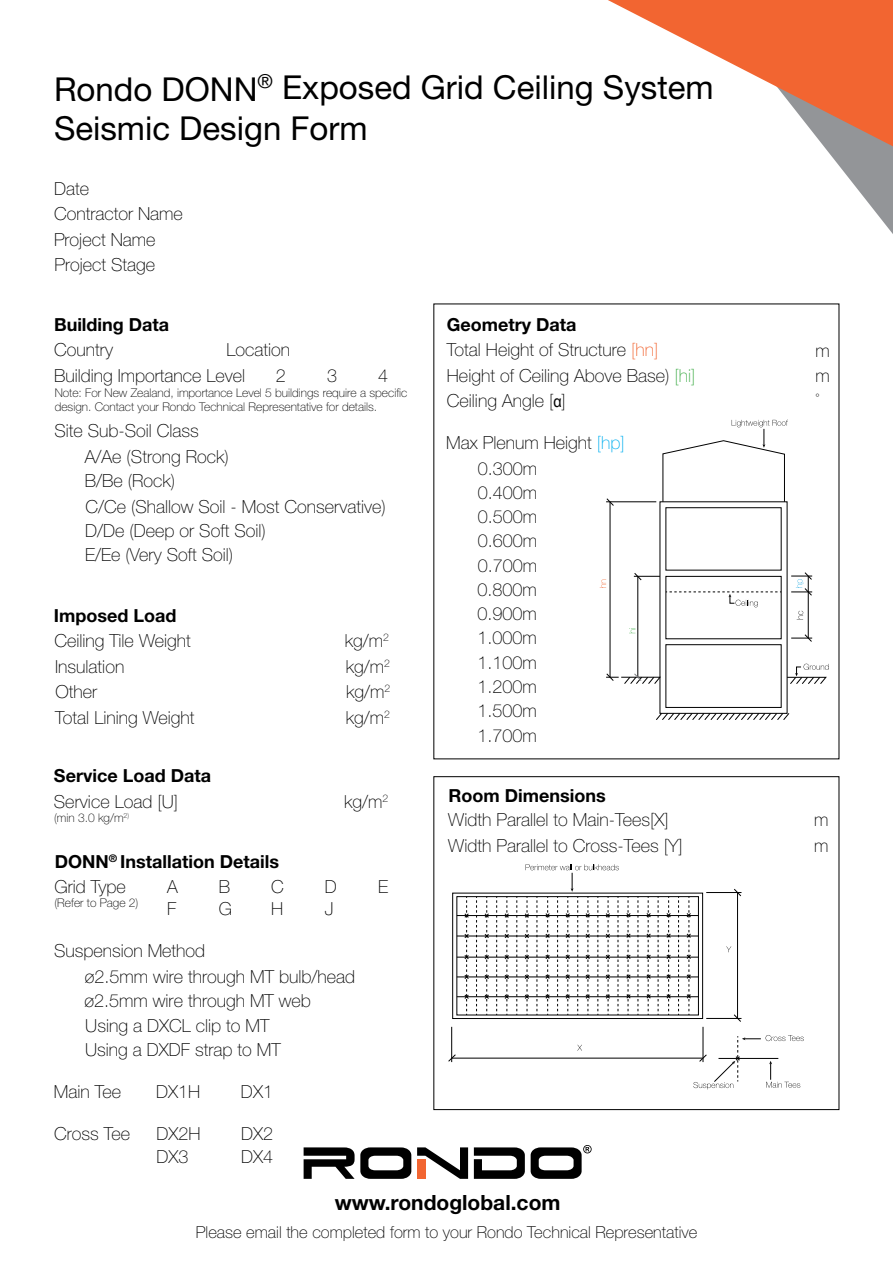
<style>
.page{position:relative;width:893px;height:1263px;background:#fff}
.page>*{position:absolute;margin:0;border:0;box-sizing:border-box;transform-origin:0 0}
.t1{font:33px/41.1px "Helvetica Neue LT Std";color:#000}
.t2{font:700 21px "Helvetica Neue LT Std";color:#000}
.t3{font:100 18px/25.5px "Helvetica Neue LT Std";color:#000}
.t4{font:700 18px/24.6px "Helvetica Neue LT Std";color:#000}
.t5{font:100 16.5px "Helvetica Neue LT Std";color:#000}
.t6{font:100 12px/14.4px "Helvetica Neue LT Std";color:#000}
.t7{font:100 10.5px "Helvetica Neue LT Std";color:#000}
.s1{font-weight:100}
.s2{font-weight:700}
.s3{color:#f26531}
.s4{color:#41ad49}
.s5{font-family:"Arial Narrow";font-weight:400;font-size:16.5px}
.s6{color:#00aeef}
</style>
<div class="page">
<svg style="left:684px;top:146px;width:209px;height:451px"></svg>
<svg style="left:608px;top:0;width:285px;height:146px"></svg>
<div style="left:434px;top:776px;width:405px;height:334px;border:1px solid #000"></div>
<div style="left:665px;top:507px;width:117px;height:63px;border:1px solid #000"></div>
<div style="left:665px;top:576px;width:117px;height:63px;border:1px solid #000"></div>
<div style="left:665px;top:644px;width:117px;height:64px;border:1px solid #000"></div>
<svg style="left:656px;top:713px;width:133px;height:7px"></svg>
<hr style="left:606px;top:501px;width:50px;height:1px;background:#000">
<hr style="left:610px;top:502px;width:1px;height:175px;background:#000">
<svg style="left:606px;top:498px;width:8px;height:8px"></svg>
<hr style="left:637px;top:576px;width:1px;height:101px;background:#000">
<svg style="left:634px;top:573px;width:26px;height:7px"></svg>
<svg style="left:606px;top:673px;width:55px;height:11px"></svg>
<hr style="left:808px;top:592px;width:1px;height:46px;background:#000">
<svg style="left:791px;top:634px;width:21px;height:8px"></svg>
<svg style="left:663px;top:420px;width:125px;height:82px"></svg>
<svg style="left:666px;top:592px;width:115px;height:15px"></svg>
<svg style="left:787px;top:664px;width:42px;height:20px"></svg>
<svg style="left:798px;top:611px;width:5px;height:8px"></svg>
<svg style="left:791px;top:572px;width:21px;height:24px"></svg>
<svg style="left:600px;top:580px;width:6px;height:8px"></svg>
<svg style="left:629px;top:628px;width:6px;height:5px"></svg>
<div style="left:452px;top:893px;width:251px;height:126px;border:1px solid #000"></div>
<div style="left:456px;top:896px;width:243px;height:119px;border:1px solid #000"></div>
<hr style="left:457px;top:915px;width:241px;height:1px;background:#000">
<hr style="left:457px;top:936px;width:241px;height:1px;background:#000">
<hr style="left:457px;top:957px;width:241px;height:1px;background:#000">
<hr style="left:457px;top:977px;width:241px;height:1px;background:#000">
<hr style="left:457px;top:996px;width:241px;height:1px;background:#000">
<hr style="left:706px;top:1018px;width:35px;height:1px;background:#000">
<hr style="left:706px;top:892px;width:35px;height:1px;background:#000">
<hr style="left:737px;top:892px;width:1px;height:126px;background:#000">
<svg style="left:734px;top:1014px;width:7px;height:8px"></svg>
<svg style="left:734px;top:889px;width:7px;height:7px"></svg>
<hr style="left:451px;top:1027px;width:1px;height:35px;background:#000">
<hr style="left:703px;top:1027px;width:1px;height:35px;background:#000">
<hr style="left:452px;top:1058px;width:251px;height:1px;background:#000">
<svg style="left:448px;top:1054px;width:8px;height:8px"></svg>
<svg style="left:476px;top:897px;width:1px;height:118px"></svg>
<svg style="left:496px;top:897px;width:1px;height:118px"></svg>
<svg style="left:517px;top:897px;width:1px;height:118px"></svg>
<svg style="left:638px;top:897px;width:1px;height:118px"></svg>
<svg style="left:658px;top:897px;width:1px;height:118px"></svg>
<svg style="left:678px;top:897px;width:1px;height:118px"></svg>
<svg style="left:577px;top:1045px;width:5px;height:6px"></svg>
<svg style="left:726px;top:946px;width:5px;height:6px"></svg>
<svg style="left:464px;top:897px;width:5px;height:118px"></svg>
<svg style="left:484px;top:897px;width:5px;height:118px"></svg>
<svg style="left:504px;top:897px;width:5px;height:118px"></svg>
<svg style="left:525px;top:864px;width:94px;height:151px"></svg>
<svg style="left:626px;top:897px;width:5px;height:118px"></svg>
<svg style="left:646px;top:897px;width:5px;height:118px"></svg>
<svg style="left:666px;top:897px;width:5px;height:118px"></svg>
<svg style="left:686px;top:897px;width:5px;height:118px"></svg>
<svg style="left:693px;top:1035px;width:111px;height:54px"></svg>
<svg style="left:304px;top:1147px;width:107px;height:32px"></svg>
<svg style="left:417px;top:1147px;width:51px;height:32px"></svg>
<svg style="left:474px;top:1147px;width:51px;height:32px"></svg>
<div style="left:417px;top:1159px;width:8px;height:20px;background:#f26531"></div>
<svg style="left:531px;top:1145px;width:61px;height:34px"></svg>
<h1 class="t1" style="left:54px;top:67px;width:661px">Rondo DONN<sup>®</sup> Exposed Grid Ceiling System<br>Seismic Design Form</h1>
<p class="t3" style="left:54px;top:176px;width:130px">Date<br>Contractor Name<br>Project Name<br>Project Stage</p>
<p class="t4" style="left:54px;top:312px;width:117px">Building Data</p>
<p class="t3" style="left:54px;top:337px;width:193px">Country<br>Building Importance Level</p>
<p class="t3" style="left:85px;top:419px;width:303px;line-height:24.8px;text-indent:-30px">Site Sub-Soil Class<br>A/Ae (Strong Rock)<br>B/Be (Rock)<br>C/Ce (Shallow Soil - Most Conservative)<br>D/De (Deep or Soft Soil)<br>E/Ee (Very Soft Soil)</p>
<p class="t3" style="left:226px;top:337px;width:65px">Location</p>
<p class="t6" style="left:55px;top:385px;width:354px">Note: For New Zealand, importance Level 5 buildings require a specific design. Contact your Rondo Technical Representative for details.</p>
<p class="t3" style="left:276px;top:363px;width:12px">2</p>
<p class="t3" style="left:327px;top:363px;width:12px">3</p>
<p class="t3" style="left:378px;top:363px;width:12px">4</p>
<p class="t4" style="left:54px;top:603px;width:124px">Imposed Load</p>
<p class="t3" style="left:54px;top:628px;width:138px">Ceiling Tile Weight<br>Insulation<br>Other</p>
<p class="t3" style="left:345px;top:628px;width:47px;text-align:justify">kg/m<sup>2 </sup>kg/m<sup>2 </sup>kg/m<sup>2</sup></p>
<p class="t3" style="left:55px;top:704px;width:141px">Total Lining Weight</p>
<p class="t3" style="left:346px;top:704px;width:46px">kg/m<sup>2</sup></p>
<p class="t4" style="left:54px;top:763px;width:159px">Service Load Data</p>
<p class="t3" style="left:54px;top:789px;width:126px">Service Load [U]</p>
<p class="t6" style="left:54px;top:811px;width:77px">(min 3.0 kg/m<sup>2)</sup></p>
<p class="t3" style="left:344px;top:789px;width:46px">kg/m<sup>2</sup></p>
<p class="t4" style="left:54px;top:849px;width:226px">DONN<sup>®</sup> Installation Details<br><span class="s1">Grid Type</span></p>
<p class="t3" style="left:219px;top:875px;width:15px;line-height:22.4px">B<br>G</p>
<p class="t3" style="left:271px;top:875px;width:14px;line-height:22.4px">C<br>H</p>
<p class="t3" style="left:325px;top:873px;width:14px">D</p>
<p class="t3" style="left:167px;top:873px;width:12px">A</p>
<p class="t6" style="left:54px;top:895px;width:86px">(Refer to Page 2)</p>
<p class="t3" style="left:167px;top:896px;width:11px">F</p>
<p class="t3" style="left:325px;top:896px;width:10px">J</p>
<p class="t3" style="left:54px;top:938px;width:153px">Suspension Method</p>
<p class="t3" style="left:378px;top:873px;width:12px">E</p>
<p class="t3" style="left:85px;top:964px;width:272px;line-height:24.6px">ø2.5mm wire through MT bulb/head ø2.5mm wire through MT web<br>Using a DXCL clip to MT<br>Using a DXDF strap to MT</p>
<p class="t3" style="left:54px;top:1079px;width:69px">Main Tee</p>
<p class="t3" style="left:54px;top:1121px;width:78px">Cross Tee</p>
<p class="t3" style="left:156px;top:1079px;width:46px">DX1H</p>
<p class="t3" style="left:156px;top:1121px;width:46px">DX2H</p>
<p class="t3" style="left:241px;top:1079px;width:34px">DX1</p>
<p class="t3" style="left:241px;top:1121px;width:34px">DX2</p>
<p class="t3" style="left:156px;top:1144px;width:34px">DX3</p>
<p class="t3" style="left:241px;top:1144px;width:34px">DX4</p>
<p class="t3" style="left:447px;top:312px;width:250px"><span class="s2">Geometry Data<br></span>Total Height of Structure <span class="s3">[hn]<br></span>Height of Ceiling Above Base) <span class="s4">[hi]</span></p>
<p class="t3" style="left:815px;top:338px;width:16px;line-height:24.9px">m m</p>
<p class="t3" style="left:447px;top:388px;width:120px">Ceiling Angle [<span class="s5">α</span>]</p>
<p class="t7" style="left:815px;top:391px;width:6px">°</p>
<p class="t3" style="left:478px;top:430px;width:149px;line-height:24.8px;text-indent:-31px">Max Plenum Height <span class="s6">[hp]<br></span>0.300m<br>0.400m</p>
<p class="t3" style="left:478px;top:504px;width:61px">0.500m</p>
<p class="t3" style="left:478px;top:528px;width:61px">0.600m</p>
<p class="t3" style="left:478px;top:552px;width:61px">0.700m</p>
<p class="t3" style="left:478px;top:576px;width:61px">0.800m</p>
<p class="t3" style="left:478px;top:600px;width:61px">0.900m</p>
<p class="t3" style="left:478px;top:625px;width:61px">1.000m</p>
<p class="t3" style="left:477px;top:674px;width:61px">1.200m</p>
<p class="t3" style="left:478px;top:649px;width:61px">1.100m</p>
<p class="t3" style="left:477px;top:699px;width:61px;line-height:24.5px">1.500m<br>1.700m</p>
<p class="t4" style="left:448px;top:782px;width:159px">Room Dimensions</p>
<p class="t3" style="left:448px;top:807px;width:236px">Width Parallel to Main-Tees[X]<br>Width Parallel to Cross-Tees [Y]</p>
<p class="t3" style="left:814px;top:807px;width:16px">m m</p>
<p class="t2" style="left:335px;top:1189px;width:227px">www.rondoglobal.com</p>
<p class="t5" style="left:196px;top:1222px;width:503px">Please email the completed form to your Rondo Technical Representative</p>
</div>
